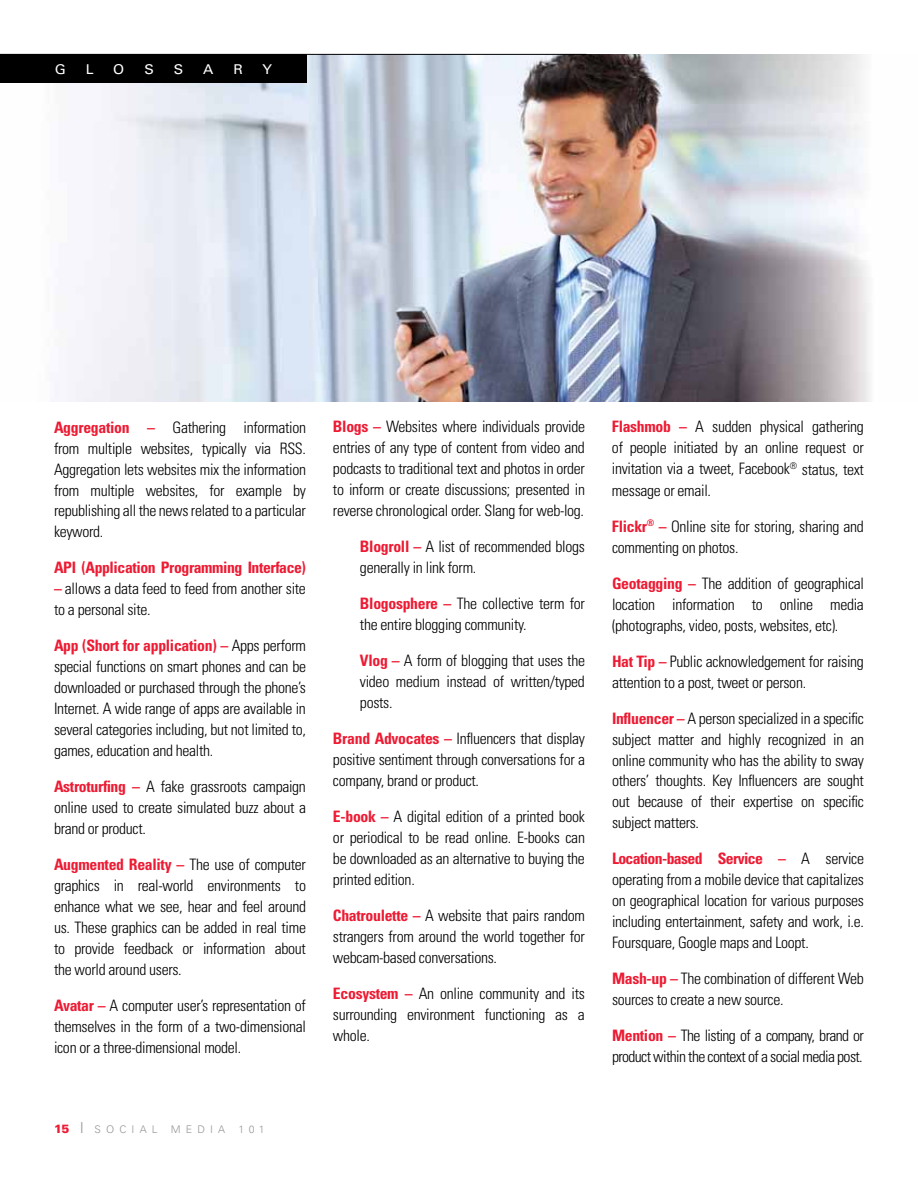
<style>
.page{position:relative;width:918px;height:1188px;background:#fff}
.page>*{position:absolute;margin:0;border:0;box-sizing:border-box;transform-origin:0 0}
.t1{font:300 condensed 15.75px/21px "Univers";letter-spacing:-.02em;color:#000;text-align:justify}
.t2{font:300 condensed 15.75px/21px "Univers";letter-spacing:-.04em;color:#000}
.t3{font:700 condensed 15.75px "Univers";letter-spacing:-.025em;color:#ed1b33}
.t4{font:13.5px "Univers";color:#fff;scale:1.05 1}
.t5{font:300 10.5px "Univers";letter-spacing:.49em;color:#939598}
.s1{font-weight:700;color:#ed1b33}
.s2{font-weight:900;font-size:12px;color:#ed1b35}
.s3{font-size:15px}
</style>
<div class="page">
<img style="left:56px;top:54px;width:814px;height:348px">
<hr style="left:0;top:54px;width:586px;height:1px;background:#000">
<div style="left:0;top:55px;width:306px;height:28px;background:#000"></div>
<p class="t4" style="left:55px;top:61px;width:12px">G</p>
<p class="t4" style="left:86px;top:61px;width:9px">L</p>
<p class="t4" style="left:113px;top:61px;width:12px">O</p>
<p class="t4" style="left:144px;top:61px;width:11px">S</p>
<p class="t4" style="left:174px;top:61px;width:11px">S</p>
<p class="t4" style="left:203px;top:61px;width:11px">A</p>
<p class="t4" style="left:234px;top:61px;width:11px">R</p>
<p class="t4" style="left:263px;top:61px;width:11px">Y</p>
<p class="t1" style="left:54px;top:416px;width:254px"><span class="s1">Aggregation –</span> Gathering information from multiple websites, typically via RSS.<br>Aggregation lets websites mix the information from multiple websites, for example by republishing all the news related to a particular keyword.</p>
<p class="t3" style="left:54px;top:558px;width:254px">API (Application Programming Interface)</p>
<p class="t1" style="left:54px;top:578px;width:253px"><span class="s1">–</span> allows a data feed to feed from another site to a personal site.</p>
<p class="t1" style="left:54px;top:635px;width:254px"><span class="s1">App (Short for application) –</span> Apps perform special functions on smart phones and can be downloaded or purchased through the phone’s Internet. A wide range of apps are available in several categories including, but not limited to, games, education and health.</p>
<p class="t1" style="left:54px;top:776px;width:254px"><span class="s1">Astroturfing –</span> A fake grassroots campaign online used to create simulated buzz about a brand or product.</p>
<p class="t1" style="left:54px;top:854px;width:254px"><span class="s1">Augmented Reality –</span> The use of computer graphics in real-world environments to enhance what we see, hear and feel around us. These graphics can be added in real time to provide feedback or information about the world around users.</p>
<p class="t1" style="left:54px;top:995px;width:253px"><span class="s1">Avatar –</span> A computer user’s representation of themselves in the form of a two-dimensional icon or a three-dimensional model.</p>
<p class="t1" style="left:333px;top:416px;width:254px"><span class="s1">Blogs –</span> Websites where individuals provide entries of any type of content from video and podcasts to traditional text and photos in order to inform or create discussions; presented in reverse chronological order. Slang for web-log.</p>
<p class="t1" style="left:360px;top:536px;width:226px"><span class="s1">Blogroll –</span> A list of recommended blogs generally in link form.</p>
<p class="t1" style="left:360px;top:593px;width:227px"><span class="s1">Blogosphere –</span> The collective term for the entire blogging community.</p>
<p class="t1" style="left:360px;top:650px;width:227px"><span class="s1">Vlog –</span> A form of blogging that uses the video medium instead of written/typed posts.</p>
<p class="t1" style="left:333px;top:728px;width:254px"><span class="s1">Brand Advocates –</span> Influencers that display positive sentiment through conversations for a company, brand or product.</p>
<p class="t1" style="left:333px;top:806px;width:253px"><span class="s1">E-book –</span> A digital edition of a printed book or periodical to be read online. E-books can be downloaded as an alternative to buying the printed edition.</p>
<p class="t1" style="left:333px;top:905px;width:254px"><span class="s1">Chatroulette –</span> A website that pairs random strangers from around the world together for webcam-based conversations.</p>
<p class="t1" style="left:333px;top:983px;width:254px"><span class="s1">Ecosystem –</span> An online community and its surrounding environment functioning as a whole.</p>
<p class="t5" style="left:54px;top:1123px;width:105px"><span class="s2">15</span> <span class="s3">I</span> SOCIAL</p>
<p class="t5" style="left:171px;top:1123px;width:56px">MEDIA</p>
<p class="t5" style="left:239px;top:1123px;width:28px">101</p>
<p class="t1" style="left:612px;top:416px;width:254px"><span class="s1">Flashmob –</span> A sudden physical gathering of people initiated by an online request or invitation via a tweet, Facebook<sup>®</sup> status, text message or email.</p>
<p class="t1" style="left:612px;top:515px;width:253px"><span class="s1">Flickr</span><sup>®</sup> <span class="s1">–</span> Online site for storing, sharing and commenting on photos.</p>
<p class="t1" style="left:612px;top:572px;width:254px"><span class="s1">Geotagging –</span> The addition of geographical location information to online media (photographs, video, posts, websites, etc).</p>
<p class="t1" style="left:612px;top:650px;width:253px"><span class="s1">Hat Tip –</span> Public acknowledgement for raising attention to a post, tweet or person.</p>
<p class="t1" style="left:612px;top:707px;width:254px"><span class="s1">Influencer –</span> A person specialized in a specific subject matter and highly recognized in an online community who has the ability to sway others’ thoughts. Key Influencers are sought out because of their expertise on specific subject matters.</p>
<p class="t1" style="left:612px;top:848px;width:254px"><span class="s1">Location-based Service –</span> A service operating from a mobile device that capitalizes on geographical location for various purposes including entertainment, safety and work, i.e.<br>Foursquare, Google maps and Loopt.</p>
<p class="t1" style="left:612px;top:968px;width:253px"><span class="s1">Mash-up –</span> The combination of different Web sources to create a new source.</p>
<p class="t2" style="left:612px;top:1025px;width:254px"><span class="s1">Mention –</span> The listing of a company, brand or product within the context of a social media post.</p>
</div>
